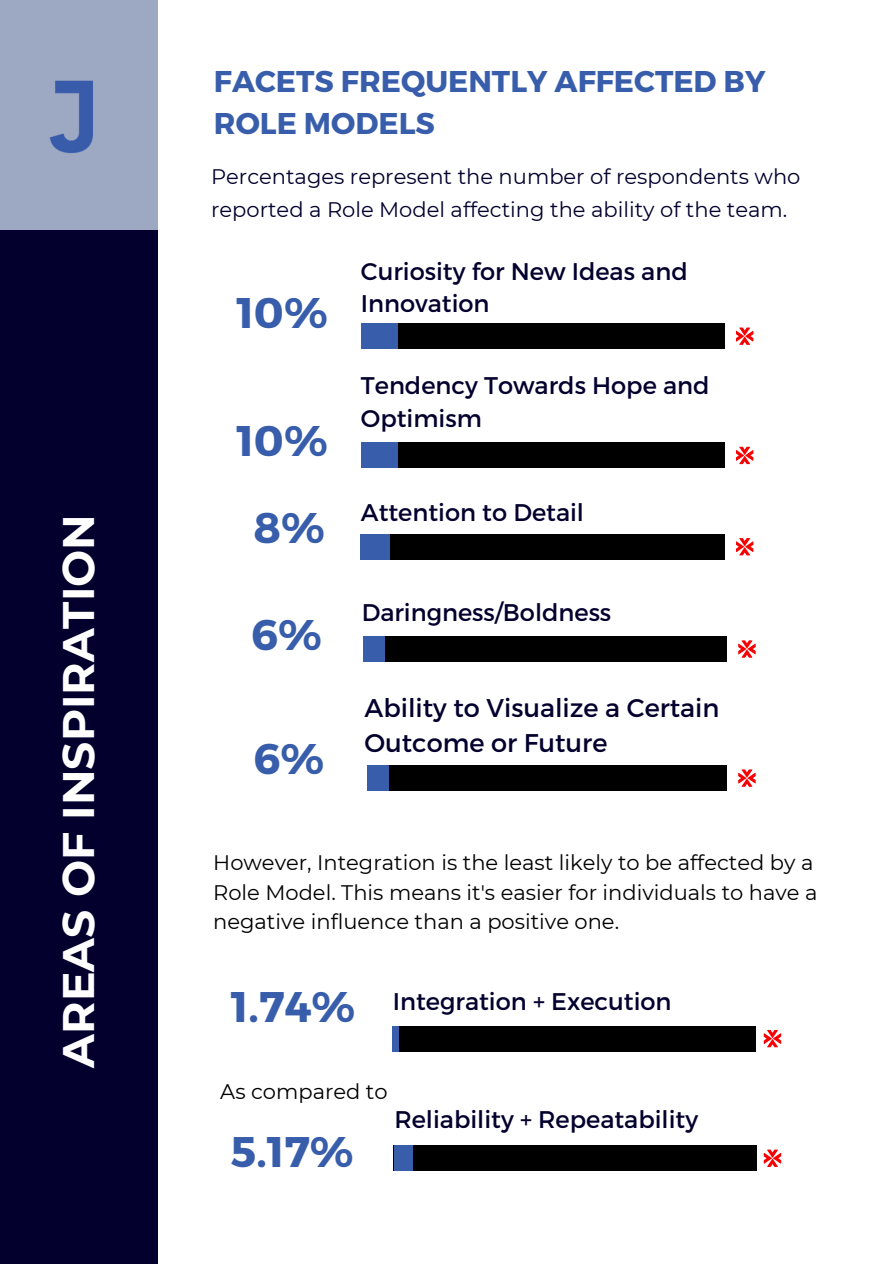
<style>
.page{position:relative;width:894px;height:1264px;background:#fff}
.page>*{position:absolute;margin:0;border:0;box-sizing:border-box;transform-origin:0 0}
.t1{font:700 44.1px "Montserrat";color:#fff}
.t2{font:700 42.75px "Montserrat";color:#375dab}
.t3{font:700 30px/41.7px "Montserrat";color:#375dab}
.t4{font:25.5px/35px "Montserrat";color:#03002d}
.t5{font:24px/32.7px "Montserrat";color:#03002d}
.t6{font:21px/29.2px "Montserrat";color:#000}
.t7{font:21px/33.2px "Montserrat";color:#03002d}
</style>
<div class="page">
<div style="left:0;top:0;width:157px;height:243px;background:#9da9c3"></div>
<div style="left:0;top:230px;width:157px;height:1033px;background:#03002d"></div>
<img style="left:49px;top:80px;width:44px;height:73px">
<svg style="left:736px;top:447px;width:17px;height:17px"></svg>
<svg style="left:736px;top:538px;width:17px;height:17px"></svg>
<svg style="left:736px;top:327px;width:17px;height:18px"></svg>
<svg style="left:738px;top:640px;width:17px;height:17px"></svg>
<svg style="left:738px;top:769px;width:17px;height:17px"></svg>
<svg style="left:763px;top:1029px;width:18px;height:18px"></svg>
<svg style="left:763px;top:1149px;width:18px;height:17px"></svg>
<div style="left:361px;top:443px;width:363px;height:25px;background:#000"></div>
<div style="left:361px;top:443px;width:36px;height:25px;background:#375dab"></div>
<div style="left:361px;top:534px;width:363px;height:25px;background:#000"></div>
<div style="left:361px;top:534px;width:29px;height:25px;background:#375dab"></div>
<div style="left:363px;top:636px;width:363px;height:25px;background:#000"></div>
<div style="left:363px;top:636px;width:22px;height:25px;background:#375dab"></div>
<div style="left:367px;top:765px;width:359px;height:25px;background:#000"></div>
<div style="left:367px;top:765px;width:22px;height:25px;background:#375dab"></div>
<div style="left:392px;top:1025px;width:363px;height:26px;background:#000"></div>
<div style="left:392px;top:1025px;width:6px;height:26px;background:#375dab"></div>
<div style="left:393px;top:1145px;width:363px;height:25px;background:#000"></div>
<div style="left:393px;top:1145px;width:19px;height:25px;background:#375dab"></div>
<div style="left:361px;top:323px;width:363px;height:26px;background:#000"></div>
<div style="left:361px;top:323px;width:36px;height:26px;background:#375dab"></div>
<p class="t1" style="left:51px;top:1067px;width:555px;rotate:-90deg">AREAS OF INSPIRATION</p>
<p class="t3" style="left:214px;top:59px;width:553px">FACETS FREQUENTLY AFFECTED BY<br>ROLE MODELS</p>
<p class="t7" style="left:211px;top:160px;width:590px">Percentages represent the number of respondents who reported a Role Model affecting the ability of the team.</p>
<p class="t2" style="left:236px;top:285px;width:93px">10%</p>
<p class="t2" style="left:236px;top:413px;width:93px">10%</p>
<p class="t2" style="left:253px;top:500px;width:73px">8%</p>
<p class="t2" style="left:251px;top:606px;width:72px">6%</p>
<p class="t2" style="left:253px;top:731px;width:72px">6%</p>
<p class="t5" style="left:361px;top:254px;width:328px">Curiosity for New Ideas and<br>Innovation</p>
<p class="t5" style="left:361px;top:368px;width:350px">Tendency Towards Hope and<br>Optimism</p>
<p class="t5" style="left:361px;top:495px;width:224px">Attention to Detail</p>
<p class="t5" style="left:361px;top:595px;width:251px">Daringness/Boldness</p>
<p class="t4" style="left:364px;top:689px;width:356px">Ability to Visualize a Certain<br>Outcome or Future</p>
<p class="t6" style="left:213px;top:848px;width:605px">However, Integration is the least likely to be affected by a<br>Role Model. This means it's easier for individuals to have a negative influence than a positive one.</p>
<p class="t2" style="left:231px;top:978px;width:126px">1.74%</p>
<p class="t5" style="left:393px;top:983px;width:280px">Integration + Execution</p>
<p class="t6" style="left:220px;top:1076px;width:169px">As compared to</p>
<p class="t2" style="left:231px;top:1123px;width:124px">5.17%</p>
<p class="t5" style="left:394px;top:1101px;width:305px">Reliability + Repeatability</p>
</div>
